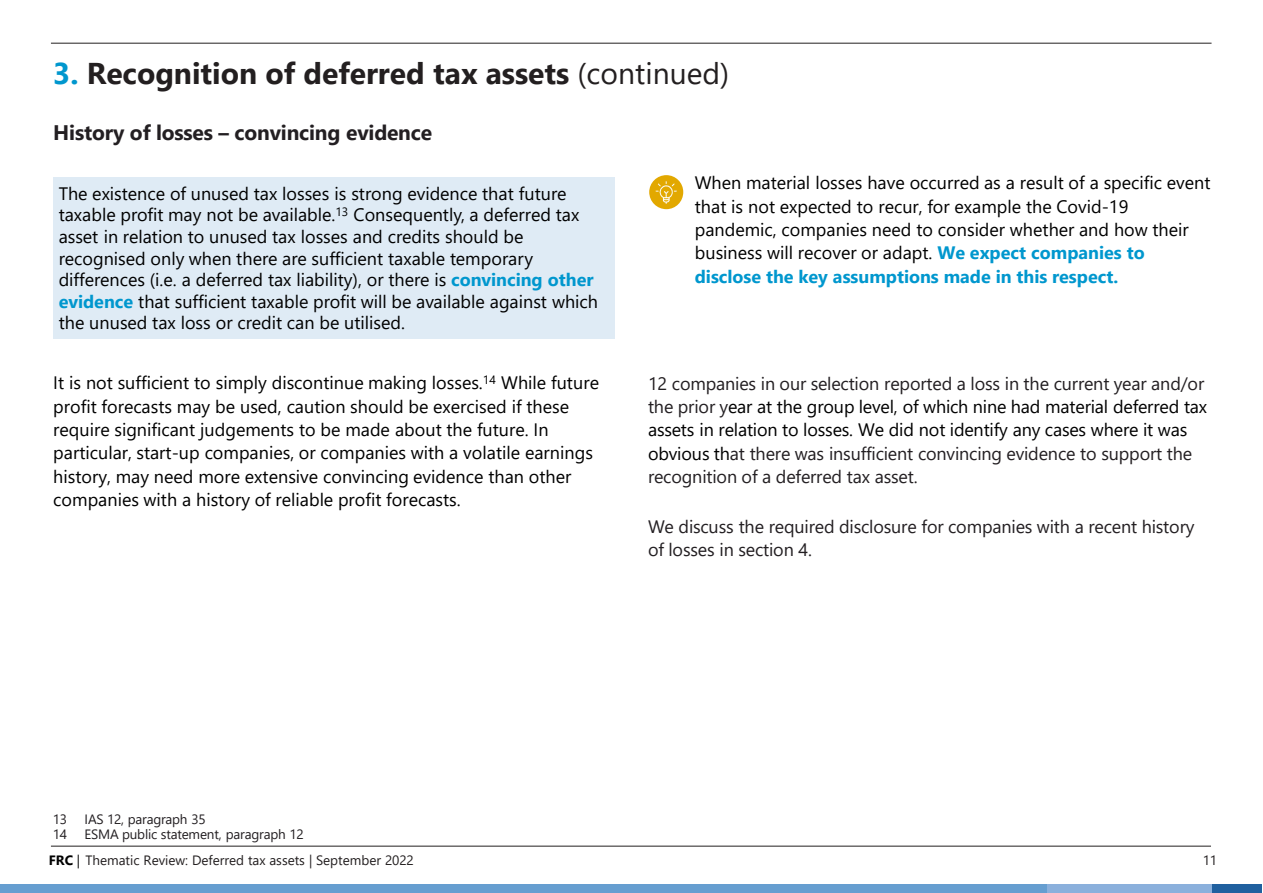
<style>
.page{position:relative;width:1263px;height:893px;background:#fff}
.page>*{position:absolute;margin:0;border:0;box-sizing:border-box;transform-origin:0 0}
.t1{font:700 30px "Segoe UI";color:#231f20}
.t2{font:700 21px "Segoe UI";letter-spacing:-.01em;color:#231f22}
.t3{font:18px/23.4px "Segoe UI";color:#000}
.t4{font:18px/23.2px "Segoe UI";letter-spacing:-.01em;color:#231f22}
.t5{font:13.5px "Segoe UI";letter-spacing:-.005em;color:#231f20}
.t6{font:13.5px "Segoe UI";letter-spacing:-.015em;color:#231f22}
.s1{color:#0097ce}
.s2{font-weight:400}
.s3{font-weight:700;color:#0097ce}
.s4{color:#000}
.s5{font-weight:700;color:#000}
</style>
<div class="page">
<hr style="left:51px;top:43px;width:1161px;height:1px;background:#231f20">
<hr style="left:51px;top:846px;width:1160px;height:1px;background:#231f20">
<div style="left:0;top:884px;width:1047px;height:9px;background:#669ed0"></div>
<div style="left:1047px;top:884px;width:166px;height:9px;background:#8bb0dc"></div>
<div style="left:1213px;top:884px;width:49px;height:9px;background:#20609f"></div>
<div style="left:53px;top:177px;width:562px;height:162px;background:#dfebf5"></div>
<div style="left:649px;top:175px;width:34px;height:34px;background:#e2a800;border-radius:50%"></div>
<img style="left:656px;top:182px;width:21px;height:21px">
<h2 class="t1" style="left:53px;top:51px;width:677px"><span class="s1">3.</span> Recognition of deferred tax assets <span class="s2">(continued)</span></h2>
<p class="t2" style="left:53px;top:117px;width:380px">History of losses – convincing evidence</p>
<p class="t3" style="left:59px;top:182px;width:541px;line-height:21.6px">The existence of unused tax losses is strong evidence that future taxable profit may not be available.<sup>13</sup> Consequently, a deferred tax asset in relation to unused tax losses and credits should be recognised only when there are sufficient taxable temporary differences (i.e. a deferred tax liability), or there is <span class="s3">convincing other evidence</span> that sufficient taxable profit will be available against which the unused tax loss or credit can be utilised.</p>
<p class="t3" style="left:53px;top:370px;width:547px">It is not sufficient to simply discontinue making losses.<sup>14</sup> While future profit forecasts may be used, caution should be exercised if these require significant judgements to be made about the future. In particular, start-up companies, or companies with a volatile earnings history, may need more extensive convincing evidence than other companies with a history of reliable profit forecasts.</p>
<p class="t3" style="left:695px;top:170px;width:517px">When material losses have occurred as a result of a specific event that is not expected to recur, for example the Covid-19 pandemic, companies need to consider whether and how their business will recover or adapt. <span class="s3">We expect companies to disclose the key assumptions made in this respect.</span></p>
<p class="t4" style="left:648px;top:371px;width:561px">12 companies in our selection reported a loss in the current year and/or the prior y<span class="s4">ear at the group level, of which nine had material deferred tax assets in relation to losses. We did not identify any cases where it was obvious th</span>at there was insufficient convincing evidence to support the recognition of a deferred tax asset.</p>
<p class="t4" style="left:648px;top:514px;width:548px">We discuss the required disclosure for companies with a recent history of losses in section 4.</p>
<p class="t6" style="left:53px;top:809px;width:16px">13</p>
<p class="t6" style="left:85px;top:809px;width:123px">IAS 12, paragraph 35</p>
<p class="t6" style="left:53px;top:824px;width:16px">14</p>
<p class="t6" style="left:85px;top:824px;width:221px">ESMA public statement, paragraph 12</p>
<p class="t5" style="left:49px;top:851px;width:366px"><span class="s5">FRC</span> <span class="s4">|</span> Thematic Review: Deferred tax assets | September 2022</p>
<p class="t5" style="left:1203px;top:851px;width:16px">11</p>
</div>
